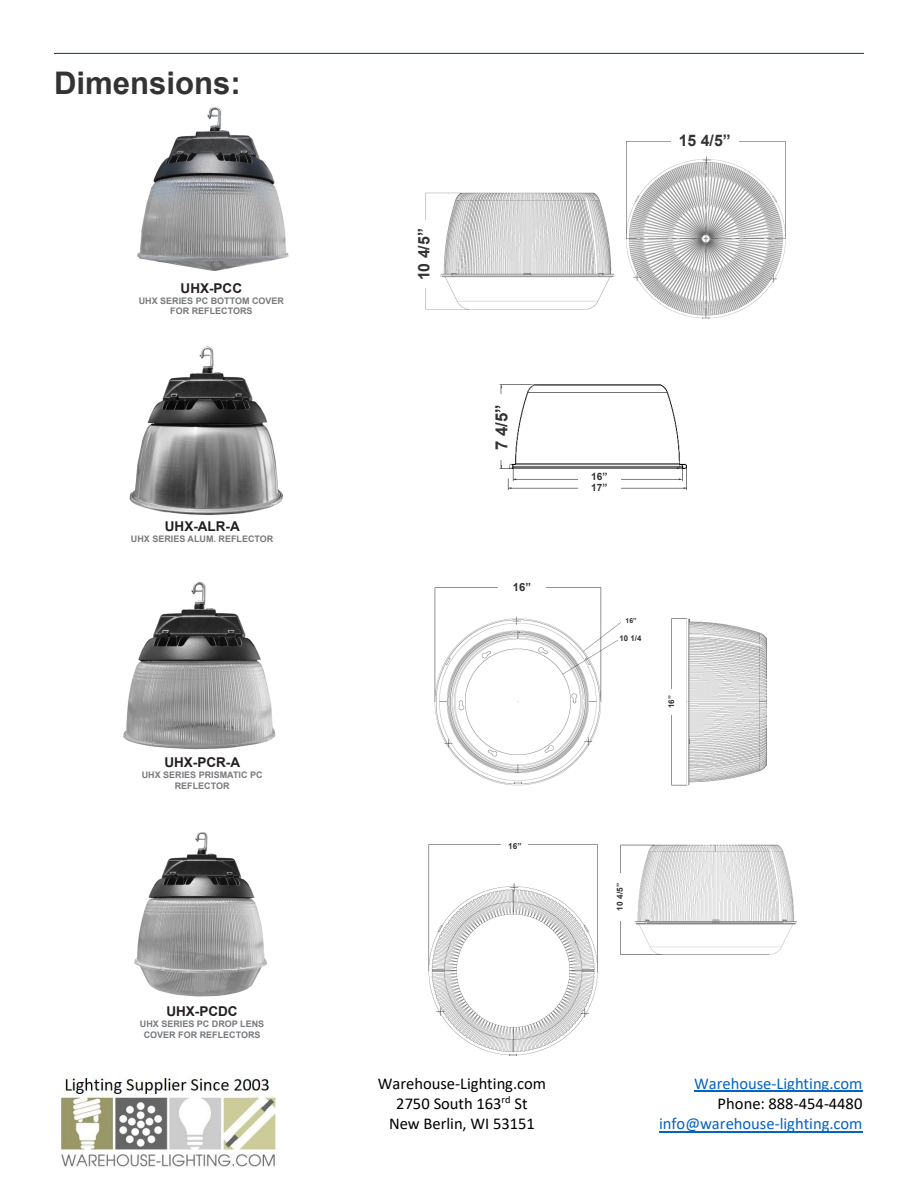
<style>
.page{position:relative;width:918px;height:1188px;background:#fff}
.page>*{position:absolute;margin:0;border:0;box-sizing:border-box;transform-origin:0 0}
.t1{font:700 31.2px "Arial";color:#333}
.t2{font:700 16.8px "Arial";color:#333}
.t3{font:16.5px/20.1px "Calibri";color:#000;text-align:center}
.t4{font:16.5px "Calibri";color:#0563c1}
.t5{font:700 15.9px "Arial";color:#333}
.t6{font:700 13.5px "Arial";color:#231f20}
.t7{font:700 11.25px "Arial";color:#333}
.t8{font:700 10.05px "Arial";color:#333}
.t9{font:700 9px/10.8px "Arial";color:#787a7d;text-align:center}
.t10{font:700 8.25px "Arial";color:#333}
.t11{font:700 7.95px "Arial";color:#333}
.t12{font:700 6.9px "Arial";color:#333}
</style>
<div class="page">
<hr style="left:54px;top:53px;width:810px;height:1px;background:#0d6736">
<img style="left:129px;top:346px;width:155px;height:169px">
<img style="left:124px;top:581px;width:152px;height:169px">
<img style="left:134px;top:833px;width:133px;height:164px">
<img style="left:137px;top:106px;width:152px;height:165px">
<img style="left:425px;top:192px;width:190px;height:118px">
<img style="left:626px;top:141px;width:160px;height:178px">
<div style="left:418px;top:221px;width:14px;height:67px;background:#fff"></div>
<div style="left:671px;top:135px;width:67px;height:14px;background:#fff"></div>
<img style="left:499px;top:384px;width:188px;height:107px">
<div style="left:495px;top:394px;width:14px;height:66px;background:#fff"></div>
<div style="left:578px;top:473px;width:43px;height:9px;background:#fff"></div>
<div style="left:578px;top:484px;width:43px;height:9px;background:#fff"></div>
<img style="left:434px;top:587px;width:333px;height:199px">
<div style="left:498px;top:583px;width:48px;height:10px;background:#fff"></div>
<div style="left:621px;top:618px;width:20px;height:6px;background:#fff"></div>
<div style="left:618px;top:636px;width:25px;height:6px;background:#fff"></div>
<div style="left:668px;top:689px;width:7px;height:25px;background:#fff"></div>
<img style="left:428px;top:844px;width:170px;height:212px">
<img style="left:620px;top:844px;width:177px;height:111px">
<div style="left:502px;top:843px;width:26px;height:7px;background:#fff"></div>
<div style="left:617px;top:873px;width:8px;height:48px;background:#fff"></div>
<img style="left:62px;top:1077px;width:215px;height:90px">
<hr style="left:659px;top:1131px;width:203px;height:1px;background:#0563c1">
<hr style="left:694px;top:1091px;width:168px;height:1px;background:#0563c1">
<p class="t1" style="left:54px;top:62px;width:188px">Dimensions:</p>
<p class="t6" style="left:181px;top:279px;width:63px">UHX-PCC</p>
<p class="t9" style="left:139px;top:295px;width:147px">UHX SERIES PC BOTTOM COVER<br>FOR REFLECTORS</p>
<p class="t6" style="left:165px;top:517px;width:76px">UHX-ALR-A</p>
<p class="t9" style="left:131px;top:534px;width:144px">UHX SERIES ALUM. REFLECTOR</p>
<p class="t6" style="left:164px;top:754px;width:77px">UHX-PCR-A</p>
<p class="t9" style="left:142px;top:770px;width:122px">UHX SERIES PRISMATIC PC<br>REFLECTOR</p>
<p class="t6" style="left:166px;top:1002px;width:73px">UHX-PCDC</p>
<p class="t9" style="left:140px;top:1019px;width:126px">UHX SERIES PC DROP LENS<br>COVER FOR REFLECTORS</p>
<p class="t5" style="left:413px;top:280px;width:54px;rotate:-90deg">10 4/5”</p>
<p class="t5" style="left:679px;top:130px;width:54px">15 4/5”</p>
<p class="t2" style="left:490px;top:450px;width:47px;rotate:-90deg">7 4/5”</p>
<p class="t7" style="left:513px;top:580px;width:20px">16”</p>
<p class="t10" style="left:508px;top:840px;width:15px">16”</p>
<p class="t8" style="left:591px;top:470px;width:18px">16”</p>
<p class="t8" style="left:591px;top:481px;width:18px">17”</p>
<p class="t12" style="left:626px;top:616px;width:13px">16”</p>
<p class="t11" style="left:620px;top:633px;width:24px">10 1/4</p>
<p class="t11" style="left:666px;top:708px;width:14px;rotate:-90deg">16”</p>
<p class="t10" style="left:614px;top:911px;width:29px;rotate:-90deg">10 4/5”</p>
<h3 class="t3" style="left:378px;top:1075px;width:170px">Warehouse-Lighting.com<br>2750 South 163<sup>rd</sup> St<br>New Berlin, WI 53151</h3>
<h3 class="t4" style="left:694px;top:1077px;width:170px">Warehouse-Lighting.com</h3>
<h3 class="t3" style="left:718px;top:1095px;width:146px">Phone: 888-454-4480</h3>
<h3 class="t4" style="left:659px;top:1117px;width:205px">info@warehouse-lighting.com</h3>
</div>
